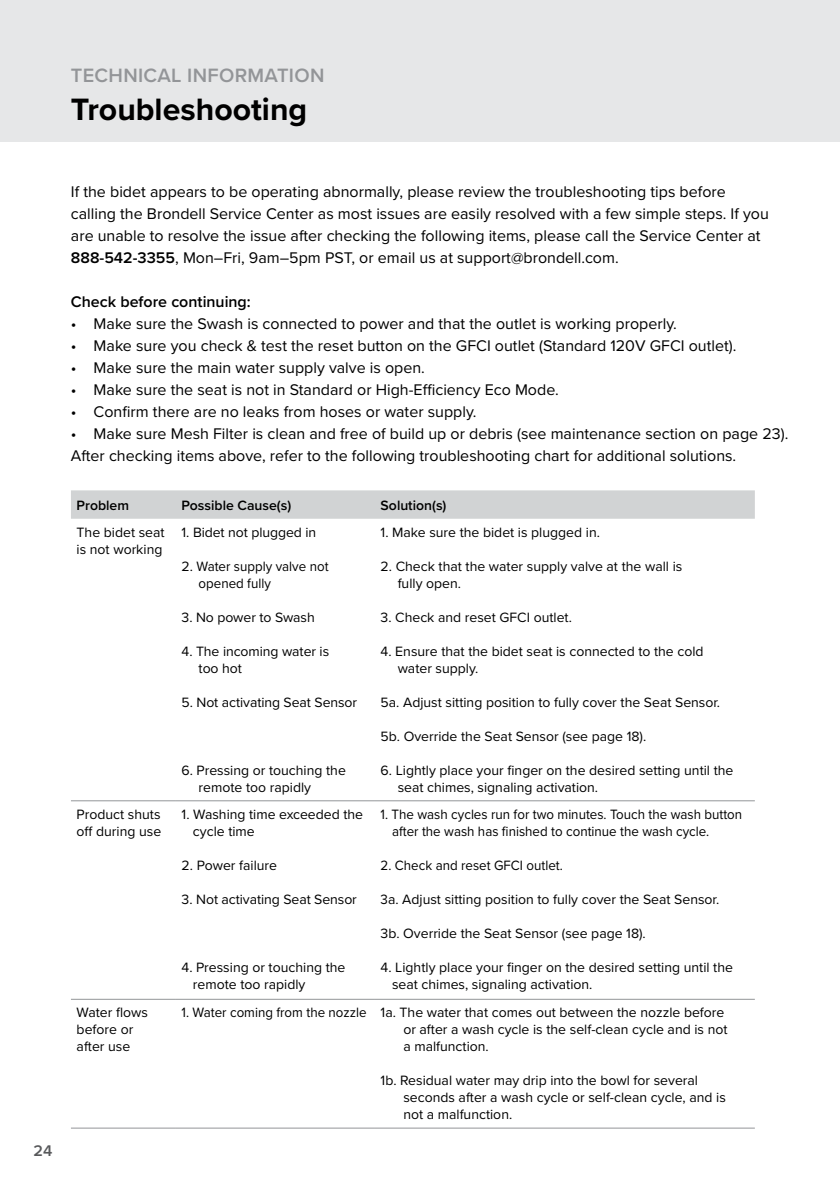
<style>
.page{position:relative;width:840px;height:1191px;background:#fff}
.page>*{position:absolute;margin:0;border:0;box-sizing:border-box;transform-origin:0 0}
.t1{font:700 32px "Proxima Nova";color:#000}
.t2{font:600 20px "Proxima Nova";letter-spacing:.015em;color:#939598}
.t3{font:16px/22px "Proxima Nova";color:#000}
.t4{font:600 16px "Proxima Nova";color:#000}
.t5{font:600 16px "Proxima Nova";color:#58595b}
.t6{font:14px/17px "Proxima Nova";color:#000}
.t7{font:14px/17px "Proxima Nova";color:#000;scale:.95 1}
.t8{font:600 14px "Proxima Nova";color:#000}
.s1{font-weight:600}
</style>
<div class="page">
<div style="left:0;top:0;width:839px;height:142px;background:#e6e7e8"></div>
<div style="left:71px;top:490px;width:683px;height:29px;background:#d1d3d4"></div>
<hr style="left:71px;top:800px;width:105px;height:1px;background:#939598">
<hr style="left:176px;top:800px;width:199px;height:1px;background:#939598">
<hr style="left:375px;top:800px;width:379px;height:1px;background:#939598">
<hr style="left:71px;top:998px;width:105px;height:1px;background:#939598">
<hr style="left:176px;top:998px;width:199px;height:1px;background:#939598">
<hr style="left:375px;top:998px;width:379px;height:1px;background:#939598">
<hr style="left:71px;top:1127px;width:105px;height:1px;background:#939598">
<hr style="left:176px;top:1127px;width:199px;height:1px;background:#939598">
<hr style="left:375px;top:1127px;width:379px;height:1px;background:#939598">
<h2 class="t2" style="left:71px;top:60px;width:255px">TECHNICAL INFORMATION</h2>
<h1 class="t1" style="left:71px;top:86px;width:238px">Troubleshooting</h1>
<p class="t5" style="left:34px;top:1139px;width:20px">24</p>
<p class="t3" style="left:71px;top:180px;width:699px">If the bidet appears to be operating abnormally, please review the troubleshooting tips before calling the Brondell Service Center as most issues are easily resolved with a few simple steps. If you are unable to resolve the issue after checking the following items, please call the Service Center at <span class="s1">888-542-3355</span>, Mon–Fri, 9am–5pm PST, or email us at support@brondell.com.</p>
<p class="t4" style="left:71px;top:289px;width:181px">Check before continuing:</p>
<p class="t3" style="left:71px;top:312px;width:607px">• Make sure the Swash is connected to power and that the outlet is working properly.</p>
<p class="t3" style="left:71px;top:334px;width:666px">• Make sure you check &amp; test the reset button on the GFCI outlet (Standard 120V GFCI outlet).</p>
<p class="t3" style="left:71px;top:356px;width:355px">• Make sure the main water supply valve is open.</p>
<p class="t3" style="left:71px;top:378px;width:489px">• Make sure the seat is not in Standard or High-Efficiency Eco Mode.</p>
<p class="t3" style="left:71px;top:400px;width:407px">• Confirm there are no leaks from hoses or water supply.</p>
<p class="t3" style="left:71px;top:422px;width:718px">• Make sure Mesh Filter is clean and free of build up or debris (see maintenance section on page 23).<br>After checking items above, refer to the following troubleshooting chart for additional solutions.</p>
<p class="t8" style="left:77px;top:495px;width:54px">Problem</p>
<p class="t8" style="left:181px;top:495px;width:111px">Possible Cause(s)</p>
<p class="t8" style="left:380px;top:495px;width:67px">Solution(s)</p>
<p class="t6" style="left:77px;top:523px;width:89px">The bidet seat is not working</p>
<p class="t6" style="left:181px;top:523px;width:136px">1. Bidet not plugged in</p>
<p class="t6" style="left:198px;top:557px;width:131px;text-indent:-17px">2. Water supply valve not opened fully</p>
<p class="t6" style="left:181px;top:608px;width:135px">3. No power to Swash</p>
<p class="t6" style="left:198px;top:642px;width:132px;text-indent:-17px">4. The incoming water is too hot</p>
<p class="t6" style="left:181px;top:693px;width:177px">5. Not activating Seat Sensor</p>
<p class="t6" style="left:380px;top:523px;width:221px">1. Make sure the bidet is plugged in.</p>
<p class="t6" style="left:397px;top:557px;width:286px;text-indent:-17px">2. Check that the water supply valve at the wall is fully open.</p>
<p class="t6" style="left:380px;top:608px;width:193px">3. Check and reset GFCI outlet.</p>
<p class="t6" style="left:397px;top:642px;width:307px;text-indent:-17px">4. Ensure that the bidet seat is connected to the cold water supply.</p>
<p class="t6" style="left:380px;top:693px;width:341px">5a. Adjust sitting position to fully cover the Seat Sensor.</p>
<p class="t6" style="left:380px;top:727px;width:267px">5b. Override the Seat Sensor (see page 18).</p>
<p class="t6" style="left:397px;top:761px;width:337px;text-indent:-17px">6. Lightly place your finger on the desired setting until the seat chimes, signaling activation.</p>
<p class="t6" style="left:198px;top:761px;width:149px;text-indent:-17px">6. Pressing or touching the remote too rapidly</p>
<p class="t6" style="left:77px;top:805px;width:86px">Product shuts off during use</p>
<p class="t6" style="left:193px;top:805px;width:172px;text-indent:-11px">1. Washing time exceeded the cycle time</p>
<p class="t6" style="left:181px;top:856px;width:97px">2. Power failure</p>
<p class="t6" style="left:181px;top:890px;width:177px">3. Not activating Seat Sensor</p>
<p class="t6" style="left:193px;top:958px;width:154px;text-indent:-11px">4. Pressing or touching the remote too rapidly</p>
<p class="t7" style="left:392px;top:805px;width:370px;text-indent:-11px">1. The wash cycles run for two minutes. Touch the wash button after the wash has finished to continue the wash cycle.</p>
<p class="t7" style="left:380px;top:856px;width:193px">2. Check and reset GFCI outlet.</p>
<p class="t7" style="left:380px;top:890px;width:358px">3a. Adjust sitting position to fully cover the Seat Sensor.</p>
<p class="t6" style="left:380px;top:924px;width:266px">3b. Override the Seat Sensor (see page 18).</p>
<p class="t6" style="left:392px;top:958px;width:342px;text-indent:-11px">4. Lightly place your finger on the desired setting until the seat chimes, signaling activation.</p>
<p class="t6" style="left:77px;top:1003px;width:73px">Water flows before or after use</p>
<p class="t7" style="left:403px;top:1003px;width:342px;text-indent:-221px">1. Water coming from the nozzle 1a. The water that comes out between the nozzle before or after a wash cycle is the self-clean cycle and is not a malfunction.</p>
<p class="t6" style="left:403px;top:1071px;width:324px;text-indent:-23px">1b. Residual water may drip into the bowl for several seconds after a wash cycle or self-clean cycle, and is not a malfunction.</p>
</div>
